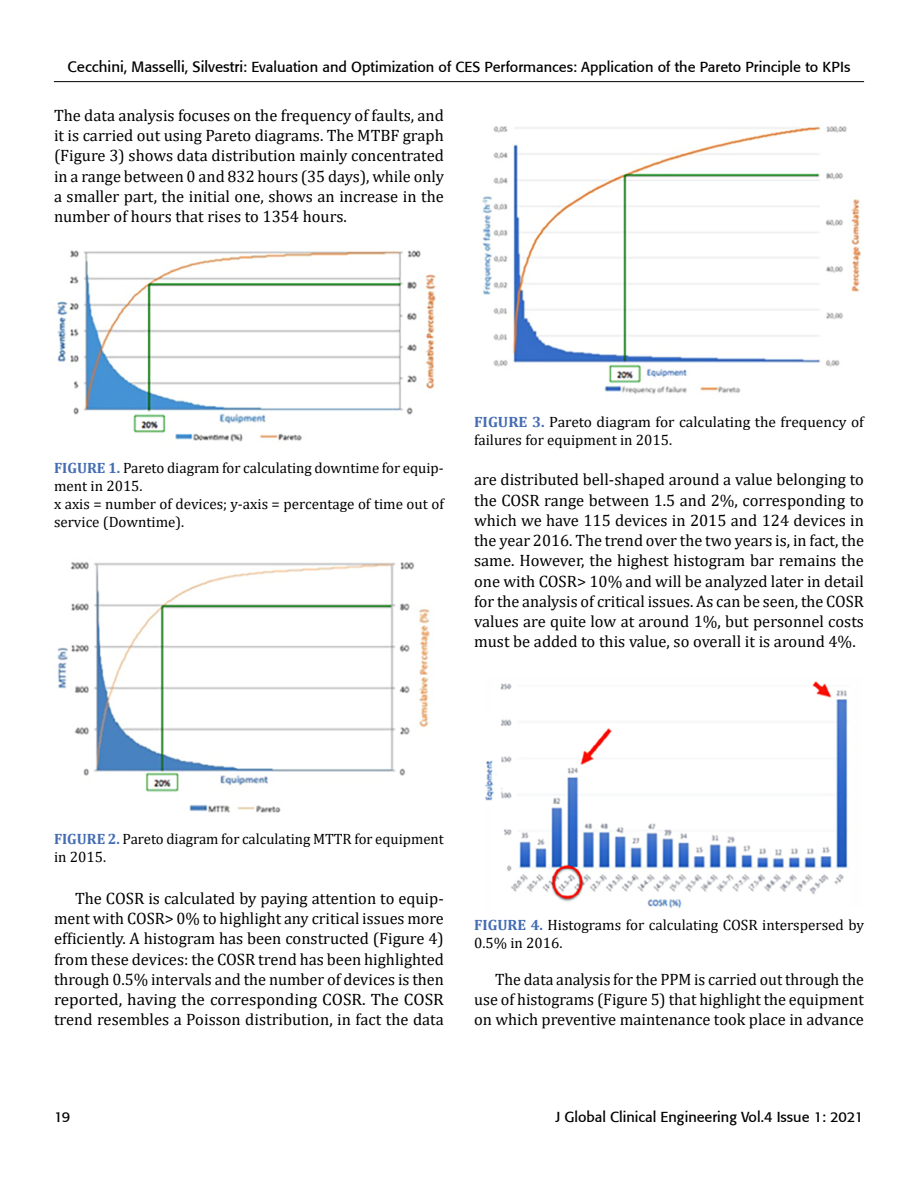
<style>
.page{position:relative;width:918px;height:1188px;background:#fff}
.page>*{position:absolute;margin:0;border:0;box-sizing:border-box;transform-origin:0 0}
.t1{font:16.5px/20.2px "Cambria";color:#000;text-align:justify}
.t2{font:16.5px/20.2px "Cambria";color:#000;text-align:justify;scale:.96 1}
.t3{font:15px/18px "Cambria";color:#000}
.t4{font:14.55px "Formata";color:#000}
.t5{font:14.4px "Formata";color:#000}
.s1{font-size:15px}
.s2{font-weight:700;color:#446cb3}
</style>
<div class="page">
<hr style="left:54px;top:81px;width:810px;height:1px;background:#000">
<img style="left:57px;top:250px;width:379px;height:192px">
<img style="left:57px;top:562px;width:373px;height:251px">
<img style="left:482px;top:126px;width:379px;height:268px">
<img style="left:485px;top:681px;width:363px;height:227px">
<p class="t4" style="left:68px;top:58px;width:784px"><span class="s1">Cecchini, Masselli, Silvestri</span>: Evaluation and Optimization of CES Performances: Application of the Pareto Principle to KPIs</p>
<p class="t1" style="left:54px;top:105px;width:391px">The data analysis focuses on the frequency of faults, and it is carried out using Pareto diagrams. The MTBF graph (Figure 3) shows data distribution mainly concentrated in a range between 0 and 832 hours (35 days), while only a smaller part, the initial one, shows an increase in the number of hours that rises to 1354 hours.</p>
<p class="t3" style="left:54px;top:459px;width:391px"><span class="s2">FIGURE 1.</span> Pareto diagram for calculating downtime for equip&shy;ment in 2015.<br>x axis = number of devices; y-axis = percentage of time out of service (Downtime).</p>
<p class="t3" style="left:474px;top:413px;width:391px"><span class="s2">FIGURE 3.</span> Pareto diagram for calculating the frequency of failures for equipment in 2015.</p>
<p class="t1" style="left:474px;top:470px;width:391px">are distributed bell-shaped around a value belonging to the COSR range between 1.5 and 2%, corresponding to which we have 115 devices in 2015 and 124 devices in the year 2016. The trend over the two years is, in fact, the same. However, the highest histogram bar remains the one with COSR&gt; 10% and will be analyzed later in detail for the analysis of critical issues. As can be seen, the COSR values are quite low at around 1%, but personnel costs must be added to this value, so overall it is around 4%.</p>
<p class="t3" style="left:54px;top:830px;width:391px"><span class="s2">FIGURE 2.</span> Pareto diagram for calculating MTTR for equipment in 2015.</p>
<p class="t1" style="left:54px;top:888px;width:391px;text-indent:21px">The COSR is calculated by paying attention to equip&shy;ment with COSR&gt; 0% to highlight any critical issues more efficiently. A histogram has been constructed (Figure 4) from these devices: the COSR trend has been highlighted through 0.5% intervals and the number of devices is then reported, having the corresponding COSR. The COSR trend resembles a Poisson distribution, in fact the data</p>
<p class="t3" style="left:474px;top:915px;width:391px"><span class="s2">FIGURE 4.</span> Histograms for calculating COSR interspersed by<br>0.5% in 2016.</p>
<p class="t2" style="left:474px;top:969px;width:408px;text-indent:21px">The data analysis for the PPM is carried out through the use of histograms (Figure 5) that highlight the equipment on which preventive maintenance took place in advance</p>
<p class="t5" style="left:54px;top:1108px;width:18px">19</p>
<p class="t5" style="left:555px;top:1108px;width:310px">J Global Clinical Engineering Vol.4 Issue 1: 2021</p>
</div>
